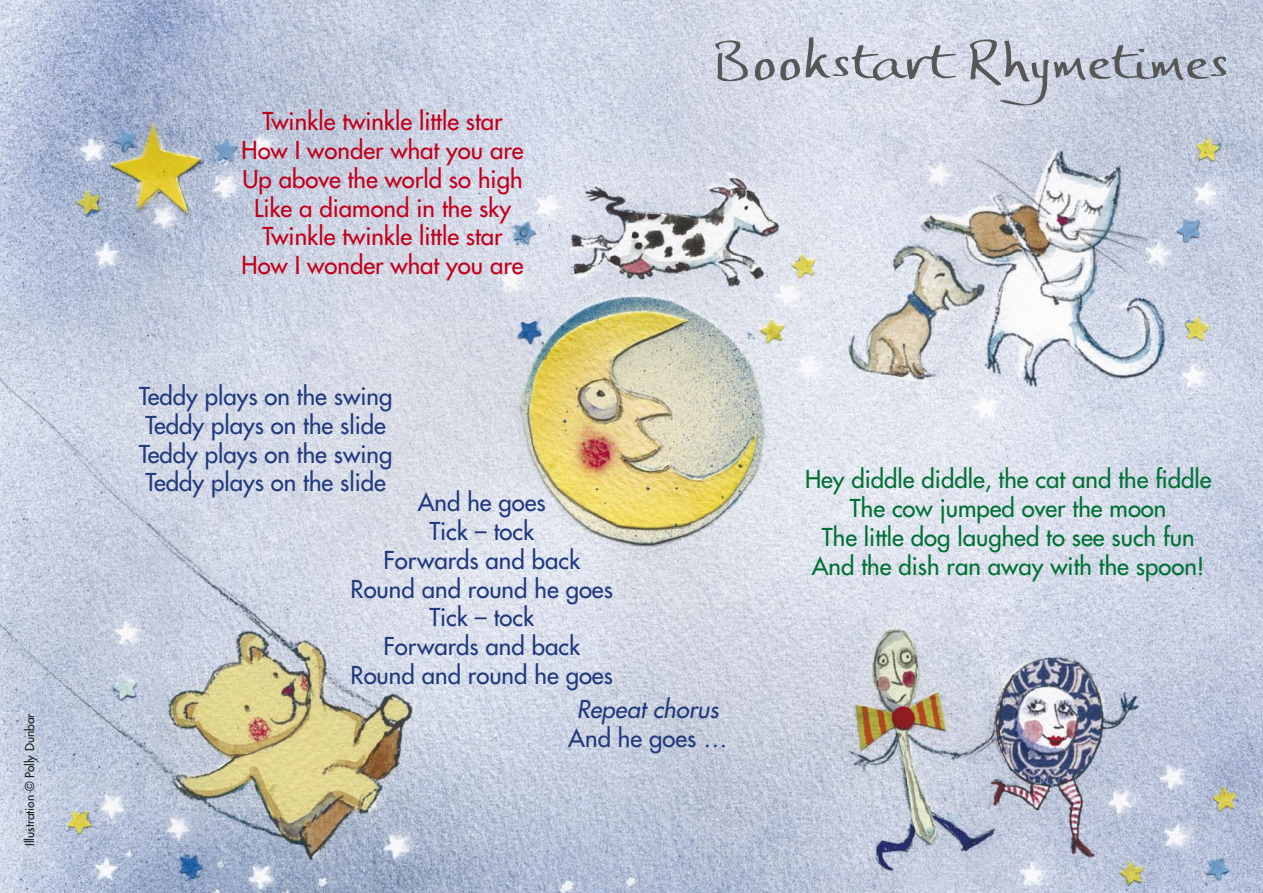
<style>
.page{position:relative;width:1263px;height:893px;background:#fff}
.page>*{position:absolute;margin:0;border:0;box-sizing:border-box;transform-origin:0 0}
.t1{font:24px "Futura";color:#213a7e}
.t2{font:24px "Futura";color:#c2001b}
.t3{font:24px "Futura";color:#007134}
.t4{font:italic 24px "Futura";color:#213a7e}
.t5{font:12px "Futura";color:#1f1e1d}
</style>
<div class="page">
<img style="left:0;top:0;width:1263px;height:893px">
<svg style="left:715px;top:37px;width:511px;height:69px"></svg>
<p class="t5" style="left:22px;top:846px;width:134px;rotate:-90deg">Illustration © Polly Dunbar</p>
<p class="t2" style="left:262px;top:106px;width:242px">Twinkle twinkle little star</p>
<p class="t2" style="left:241px;top:135px;width:284px">How I wonder what you are</p>
<p class="t2" style="left:242px;top:163px;width:282px">Up above the world so high</p>
<p class="t2" style="left:254px;top:192px;width:258px">Like a diamond in the sky</p>
<p class="t2" style="left:262px;top:221px;width:242px">Twinkle twinkle little star</p>
<p class="t2" style="left:241px;top:250px;width:284px">How I wonder what you are</p>
<p class="t1" style="left:139px;top:380px;width:255px">Teddy plays on the swing</p>
<p class="t1" style="left:146px;top:409px;width:242px">Teddy plays on the slide</p>
<p class="t1" style="left:139px;top:438px;width:255px">Teddy plays on the swing</p>
<p class="t1" style="left:146px;top:467px;width:242px">Teddy plays on the slide</p>
<p class="t1" style="left:418px;top:487px;width:130px">And he goes</p>
<p class="t1" style="left:429px;top:515px;width:106px">Tick – tock</p>
<p class="t1" style="left:383px;top:544px;width:198px">Forwards and back</p>
<p class="t1" style="left:351px;top:573px;width:264px">Round and round he goes</p>
<p class="t1" style="left:429px;top:602px;width:106px">Tick – tock</p>
<p class="t1" style="left:383px;top:631px;width:198px">Forwards and back</p>
<p class="t1" style="left:351px;top:659px;width:264px">Round and round he goes</p>
<p class="t4" style="left:577px;top:693px;width:143px">Repeat chorus</p>
<p class="t1" style="left:568px;top:722px;width:161px">And he goes …</p>
<p class="t3" style="left:805px;top:464px;width:408px">Hey diddle diddle, the cat and the fiddle</p>
<p class="t3" style="left:850px;top:492px;width:318px">The cow jumped over the moon</p>
<p class="t3" style="left:822px;top:521px;width:374px">The little dog laughed to see such fun</p>
<p class="t3" style="left:812px;top:550px;width:394px">And the dish ran away with the spoon!</p>
</div>
